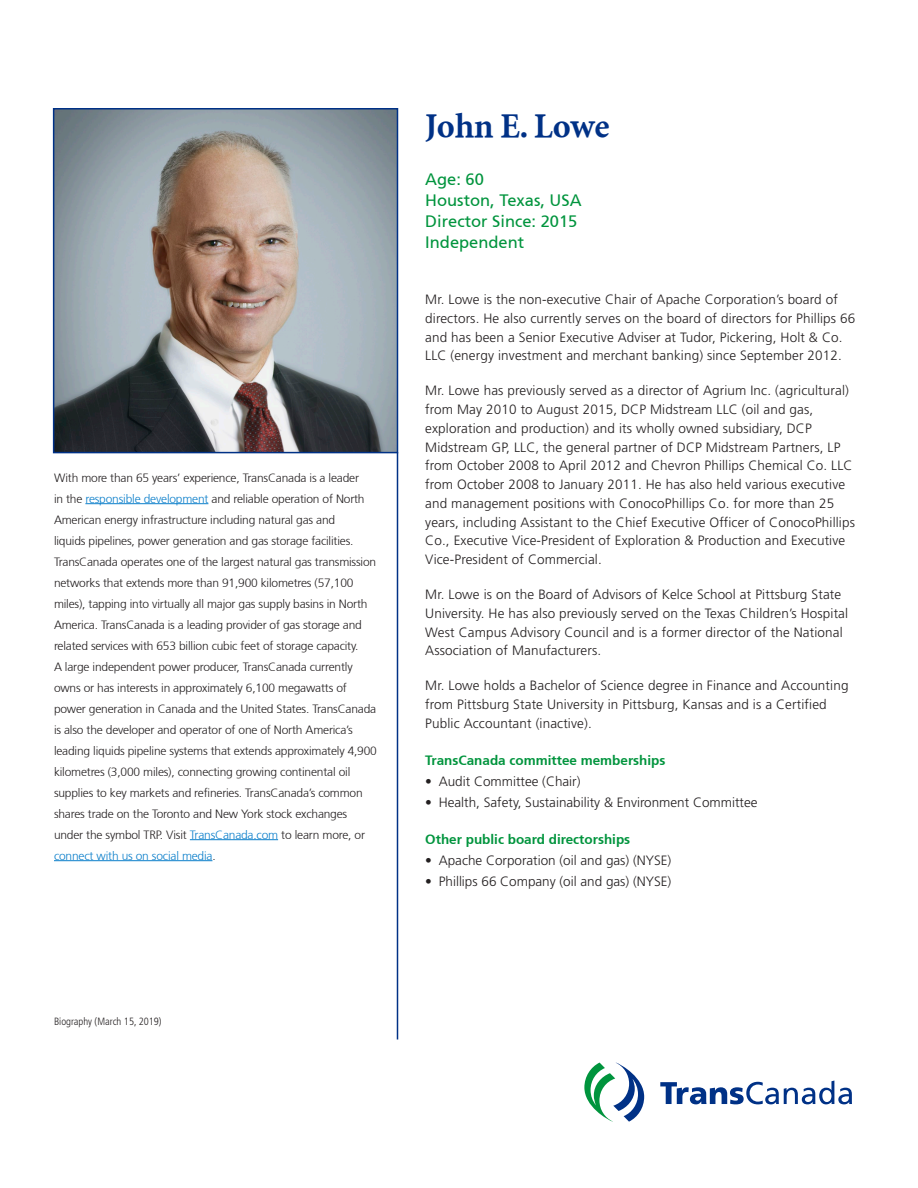
<style>
.page{position:relative;width:918px;height:1188px;background:#fff}
.page>*{position:absolute;margin:0;border:0;box-sizing:border-box;transform-origin:0 0}
.Name{font:34.5px "Minion TC Bold";letter-spacing:-.005em;color:#003186}
.t1{font:16.5px/21px "Frutiger TC Roman";color:#00943d}
.About{font:300 13.5px/18.8px "Frutiger";letter-spacing:.01em;color:#231f20}
.Subhead1{font:13.5px "Frutiger TC Bold";color:#00943d}
.t2{font:300 12px/21px "Frutiger 45";letter-spacing:-.015em;color:#231f20}
.t3{font:300 condensed 10.5px "Frutiger";color:#231f20}
.s1{color:#0a7eca}
</style>
<div class="page">
<svg style="left:660px;top:1081px;width:192px;height:23px"></svg>
<svg style="left:584px;top:1063px;width:60px;height:59px"></svg>
<hr style="left:85px;top:503px;width:123px;height:1px;background:#0a7eca">
<hr style="left:190px;top:839px;width:88px;height:1px;background:#0a7eca">
<hr style="left:54px;top:860px;width:158px;height:1px;background:#0a7eca">
<hr style="left:397px;top:452px;width:1px;height:588px;background:#003186">
<svg style="left:52px;top:108px;width:347px;height:346px;background:#8d8e90"></svg>
<p class="t2" style="left:54px;top:467px;width:324px">With more than 65 years’ experience, TransCanada is a leader<br>in the <span class="s1">responsible development</span> and reliable operation of North American energy infrastructure including natural gas and<br>liquids pipelines, power generation and gas storage facilities.<br>TransCanada operates one of the largest natural gas transmission networks that extends more than 91,900 kilometres (57,100 miles), tapping into virtually all major gas supply basins in North America. TransCanada is a leading provider of gas storage and related services with 653 billion cubic feet of storage capacity.<br>A large independent power producer, TransCanada currently owns or has interests in approximately 6,100 megawatts of power generation in Canada and the United States. TransCanada is also the developer and operator of one of North America’s leading liquids pipeline systems that extends approximately 4,900 kilometres (3,000 miles), connecting growing continental oil supplies to key markets and refineries. TransCanada’s common shares trade on the Toronto and New York stock exchanges under the symbol TRP. Visit <span class="s1">TransCanada.com</span> to learn more, or <span class="s1">connect with us on social media</span>.</p>
<p class="Name" style="left:425px;top:108px;width:186px">John E. Lowe</p>
<p class="t1" style="left:425px;top:168px;width:158px">Age: 60<br>Houston, Texas, USA<br>Director Since: 2015<br>Independent</p>
<p class="About" style="left:425px;top:290px;width:432px">Mr. Lowe is the non-executive Chair of Apache Corporation’s board of directors. He also currently serves on the board of directors for Phillips 66 and has been a Senior Executive Adviser at Tudor, Pickering, Holt &amp; Co.<br>LLC (energy investment and merchant banking) since September 2012.</p>
<p class="About" style="left:425px;top:382px;width:431px">Mr. Lowe has previously served as a director of Agrium Inc. (agricultural) from May 2010 to August 2015, DCP Midstream LLC (oil and gas, exploration and production) and its wholly owned subsidiary, DCP Midstream GP, LLC, the general partner of DCP Midstream Partners, LP from October 2008 to April 2012 and Chevron Phillips Chemical Co. LLC from October 2008 to January 2011. He has also held various executive and management positions with ConocoPhillips Co. for more than 25 years, including Assistant to the Chief Executive Officer of ConocoPhillips Co., Executive Vice-President of Exploration &amp; Production and Executive Vice-President of Commercial.</p>
<p class="About" style="left:425px;top:585px;width:424px">Mr. Lowe is on the Board of Advisors of Kelce School at Pittsburg State University. He has also previously served on the Texas Children’s Hospital West Campus Advisory Council and is a former director of the National Association of Manufacturers.</p>
<p class="About" style="left:425px;top:676px;width:425px">Mr. Lowe holds a Bachelor of Science degree in Finance and Accounting from Pittsburg State University in Pittsburg, Kansas and is a Certified<br>Public Accountant (inactive).</p>
<p class="Subhead1" style="left:425px;top:752px;width:242px">TransCanada committee memberships</p>
<p class="About" style="left:425px;top:772px;width:157px">• Audit Committee (Chair)</p>
<p class="About" style="left:425px;top:793px;width:334px">• Health, Safety, Sustainability &amp; Environment Committee</p>
<p class="Subhead1" style="left:425px;top:832px;width:207px">Other public board directorships</p>
<p class="About" style="left:425px;top:851px;width:248px">• Apache Corporation (oil and gas) (NYSE)</p>
<p class="About" style="left:425px;top:872px;width:248px">• Phillips 66 Company (oil and gas) (NYSE)</p>
<p class="t3" style="left:54px;top:1015px;width:109px">Biography (March 15, 2019)</p>
</div>
